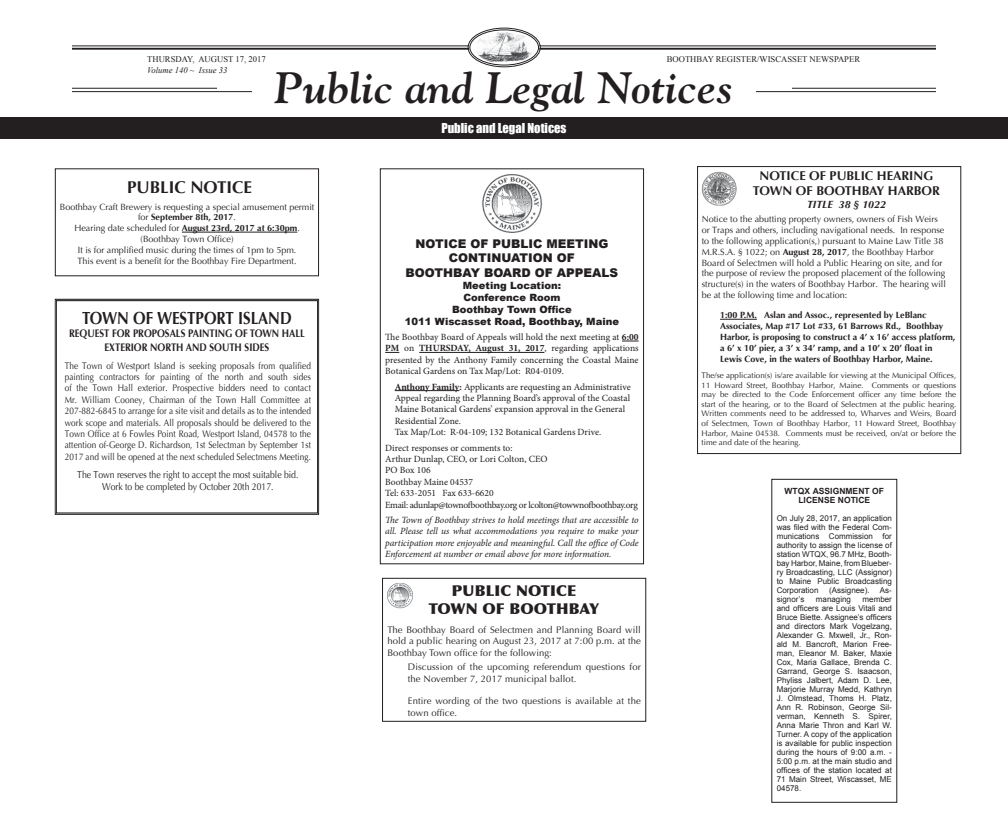
<style>
.page{position:relative;width:1008px;height:828px;background:#fff}
.page>*{position:absolute;margin:0;border:0;box-sizing:border-box;transform-origin:0 0}
.t1{font:italic 700 43.8px "Goudy";color:#231f20}
.ad{font:700 17.5px "Optima";color:#231f20;scale:.86 1}
.ad-2{font:700 17px "Optima";color:#231f20}
.ad-3{font:900 15px/18px "Optima";letter-spacing:.01em;color:#231f20;text-align:center}
.ad-4{font:700 12.7px/15.2px "Optima";color:#231f20;text-align:center}
.Catagory_Header{font:12.6px "Impact";color:#fff}
.ad-5{font:900 12px/14.4px "Arial";color:#231f20;text-align:center}
.ad-6{font:700 10.9px/13.1px "Optima";color:#231f20;text-align:center;scale:.86 1}
.ad-7{font:italic 700 10.6px "Optima";color:#231f20}
.ad-8{font:10px/12px "Optima";color:#231f20;text-align:center;scale:.86 1}
.ad-9{font:900 10px/12px "Arial";color:#231f20;text-align:center}
.ad-10{font:9.5px/11.4px "Minion Pro";color:#231f20}
.ad-11{font:9.5px/11.4px "Optima";letter-spacing:.01em;color:#231f20;text-align:justify;scale:.86 1}
.ad-12{font:9.5px/11.4px "Optima";letter-spacing:.01em;color:#231f20}
.ad-13{font:italic 9.5px/11.4px "Minion Pro";letter-spacing:-.01em;color:#231f20;text-align:justify}
.ad-14{font:9px/10.8px "Optima";color:#231f20;text-align:center}
.ad-15{font:700 9px/10.8px "Optima";color:#231f20}
.t2{font:8.6px "Times New Roman";color:#231f20}
.t3{font:italic 8.6px "Times New Roman";color:#231f20}
.ad-16{font:700 8.5px/9px "Arial";letter-spacing:.005em;color:#231f20;text-align:center}
.ad-17{font:8px/9px "Arial";color:#231f20;text-align:justify}
.ad-18{font:8px/9.6px "Optima";color:#231f20;text-align:justify}
.s1{font-style:normal}
.s2{font-weight:700}
</style>
<div class="page">
<hr style="left:72px;top:88px;width:864px;height:1px;background:#231f20">
<div style="left:217px;top:69px;width:575px;height:47px;background:#fff"></div>
<hr style="left:72px;top:46px;width:864px;height:1px;background:#231f20">
<hr style="left:72px;top:48px;width:864px;height:2px;background:#231f20">
<svg style="left:469px;top:29px;width:70px;height:37px"></svg>
<div style="left:468px;top:28px;width:72px;height:39px;border:1px solid #231f20;border-radius:50%"></div>
<div style="left:470px;top:30px;width:69px;height:35px;border:1px solid #231f20;border-radius:50%"></div>
<img style="left:475px;top:32px;width:59px;height:32px">
<div style="left:0;top:117px;width:1008px;height:22px;background:#231f20"></div>
<hr style="left:72px;top:91px;width:180px;height:1px;background:#231f20">
<hr style="left:756px;top:91px;width:180px;height:1px;background:#231f20">
<svg style="left:55px;top:299px;width:264px;height:216px"></svg>
<div style="left:56px;top:300px;width:262px;height:213px;border:1px solid #231f20"></div>
<hr style="left:182px;top:232px;width:115px;height:1px;background:#231f20">
<div style="left:697px;top:166px;width:264px;height:288px;border:1px solid #231f20"></div>
<img style="left:701px;top:171px;width:36px;height:35px">
<hr style="left:720px;top:319px;width:37px;height:1px;background:#231f20">
<svg style="left:622px;top:341px;width:17px;height:1px"></svg>
<svg style="left:385px;top:352px;width:14px;height:1px"></svg>
<hr style="left:419px;top:352px;width:125px;height:1px;background:#231f20">
<hr style="left:395px;top:390px;width:64px;height:1px;background:#231f20">
<div style="left:380px;top:168px;width:264px;height:396px;border:1px solid #231f20"></div>
<img style="left:482px;top:174px;width:61px;height:59px">
<div style="left:382px;top:578px;width:264px;height:144px;border:1px solid #231f20"></div>
<img style="left:387px;top:583px;width:26px;height:25px">
<p class="t2" style="left:147px;top:54px;width:120px">THURSDAY, AUGUST 17, 2017</p>
<p class="t2" style="left:667px;top:54px;width:195px">BOOTHBAY REGISTER/WISCASSET NEWSPAPER</p>
<p class="t3" style="left:147px;top:64px;width:82px">Volume 140 <span class="s1">~</span> Issue 33</p>
<p class="t1" style="left:274px;top:60px;width:461px">Public and Legal Notices</p>
<p class="ad-2" style="left:127px;top:177px;width:127px">PUBLIC NOTICE</p>
<p class="ad-14" style="left:60px;top:201px;width:256px">Boothbay Craft Brewery is requesting a special amusement permit for <span class="s2">September 8th, 2017</span>.<br>Hearing date scheduled for <span class="s2">August 23rd, 2017 at 6:30pm</span>. (Boothbay Town Office)<br>It is for amplified music during the times of 1pm to 5pm.<br>This event is a benefit for the Boothbay Fire Department.</p>
<p class="ad" style="left:82px;top:308px;width:245px">TOWN OF WESTPORT ISLAND</p>
<p class="ad-6" style="left:69px;top:327px;width:276px">REQUEST FOR PROPOSALS PAINTING OF TOWN HALL<br>EXTERIOR NORTH AND SOUTH SIDES</p>
<p class="ad-11" style="left:65px;top:360px;width:288px">The Town of Westport Island is seeking proposals from qualified painting contractors for painting of the north and south sides of the Town Hall exterior. Prospective bidders need to contact Mr. William Cooney, Chairman of the Town Hall Committee at 207-882-6845 to arrange for a site visit and details as to the intended work scope and materials. All proposals should be delivered to the Town Office at 6 Fowles Point Road, Westport Island, 04578 to the attention of-George D. Richardson, 1st Selectman by September 1st 2017 and will be opened at the next scheduled Selectmens Meeting.</p>
<p class="ad-8" style="left:77px;top:469px;width:259px">The Town reserves the right to accept the most suitable bid.<br>Work to be completed by October 20th 2017.</p>
<p class="Catagory_Header" style="left:441px;top:118px;width:127px">Public and Legal Notices</p>
<p class="ad-5" style="left:406px;top:236px;width:214px">NOTICE OF PUBLIC MEETING<br>CONTINUATION OF<br>BOOTHBAY BOARD OF APPEALS</p>
<p class="ad-9" style="left:405px;top:279px;width:216px">Meeting Location:<br>Conference Room<br>Boothbay Town Office<br>1011 Wiscasset Road, Boothbay, Maine</p>
<p class="ad-10" style="left:385px;top:331px;width:255px;text-align:justify">The Boothbay Board of Appeals will hold the next meeting at <span class="s2">6:00<br>PM</span> on <span class="s2">THURSDAY, August 31, 2017</span>, regarding applications presented by the Anthony Family concerning the Coastal Maine Botanical Gardens on Tax Map/Lot: R04-0109.</p>
<p class="ad-10" style="left:395px;top:381px;width:238px"><span class="s2">Anthony Family:</span> Applicants are requesting an Administrative Appeal regarding the Planning Board’s approval of the Coastal Maine Botanical Gardens’ expansion approval in the General Residential Zone.<br>Tax Map/Lot: R-04-109; 132 Botanical Gardens Drive.</p>
<p class="ad-10" style="left:385px;top:442px;width:254px">Direct responses or comments to:<br>Arthur Dunlap, CEO, or Lori Colton, CEO<br>PO Box 106<br>Boothbay Maine 04537<br>Tel: 633-2051 Fax 633-6620<br>Email: adunlap@townofboothbay.org or lcolton@towwnofboothbay.org</p>
<p class="ad-13" style="left:385px;top:514px;width:255px">The Town of Boothbay strives to hold meetings that are accessible to all. Please tell us what accommodations you require to make your participation more enjoyable and meaningful. Call the office of Code Enforcement at number or email above for more information.</p>
<p class="ad-3" style="left:429px;top:581px;width:172px">PUBLIC NOTICE<br>TOWN OF BOOTHBAY</p>
<p class="ad-12" style="left:387px;top:624px;width:255px;text-align:justify">The Boothbay Board of Selectmen and Planning Board will hold a public hearing on August 23, 2017 at 7:00 p.m. at the Boothbay Town office for the following:</p>
<p class="ad-12" style="left:408px;top:661px;width:235px">Discussion of the upcoming referendum questions for the November 7, 2017 municipal ballot.</p>
<p class="ad-12" style="left:408px;top:696px;width:234px">Entire wording of the two questions is available at the town office.</p>
<p class="ad-4" style="left:753px;top:169px;width:189px">NOTICE OF PUBLIC HEARING<br>TOWN OF BOOTHBAY HARBOR</p>
<p class="ad-7" style="left:807px;top:198px;width:80px">TITLE 38 § 1022</p>
<p class="ad-14" style="left:702px;top:214px;width:246px;text-align:left">Notice to the abutting property owners, owners of Fish Weirs or Traps and others, including navigational needs. In response to the following application(s,) pursuant to Maine Law Title 38<br>M.R.S.A. § 1022; on <span class="s2">August 28, 2017</span>, the Boothbay Harbor Board of Selectmen will hold a Public Hearing on site, and for the purpose of review the proposed placement of the following structure(s) in the waters of Boothbay Harbor. The hearing will be at the following time and location:</p>
<p class="ad-15" style="left:720px;top:310px;width:237px">1:00 P.M. Aslan and Assoc., represented by LeBlanc Associates, Map #17 Lot #33, 61 Barrows Rd., Boothbay Harbor, is proposing to construct a 4’ x 16’ access platform, a 6’ x 10’ pier, a 3’ x 34’ ramp, and a 10’ x 20’ float in Lewis Cove, in the waters of Boothbay Harbor, Maine.</p>
<p class="ad-18" style="left:702px;top:371px;width:256px">The/se application(s) is/are available for viewing at the Municipal Offices, 11 Howard Street, Boothbay Harbor, Maine. Comments or questions may be directed to the Code Enforcement officer any time before the start of the hearing, or to the Board of Selectmen at the public hearing.<br>Written comments need to be addressed to, Wharves and Weirs, Board of Selectmen, Town of Boothbay Harbor, 11 Howard Street, Boothbay Harbor, Maine 04538. Comments must be received, on/at or before the time and date of the hearing.</p>
<p class="ad-16" style="left:785px;top:487px;width:101px">WTQX ASSIGNMENT OF<br>LICENSE NOTICE</p>
<p class="ad-17" style="left:777px;top:514px;width:117px">On July 28, 2017, an application was filed with the Federal Com&shy;munications Commission for authority to assign the license of station WTQX, 96.7 MHz, Booth&shy;bay Harbor, Maine, from Blueber&shy;ry Broadcasting, LLC (Assignor) to Maine Public Broadcasting Corporation</p>
<p class="ad-17" style="left:829px;top:586px;width:42px">(Assignee).</p>
<p class="ad-17" style="left:880px;top:586px;width:13px">As-</p>
<p class="ad-17" style="left:777px;top:595px;width:29px">signor’s</p>
<p class="ad-17" style="left:816px;top:595px;width:37px">managing</p>
<p class="ad-17" style="left:777px;top:595px;width:117px;text-indent:86px">member and officers are Louis Vitali and Bruce Biette. Assignee’s officers and directors Mark Vogelzang, Alexander G. Mxwell, Jr., Ron&shy;ald M. Bancroft, Marion Free&shy;man, Eleanor M. Baker, Maxie Cox, Maria Gallace, Brenda C.<br>Garrand, George S. Isaacson, Phyliss Jalbert, Adam D. Lee, Marjorie Murray Medd, Kathryn J. Olmstead, Thoms H. Platz, Ann R. Robinson, George Sil&shy;verman, Kenneth S. Spirer, Anna Marie Thron and Karl W.<br>Turner. A copy of the application is available for public inspection during the hours of 9:00 a.m. - 5:00 p.m. at the main studio and offices of the station located at 71 Main Street, Wiscasset, ME 04578.</p>
</div>
